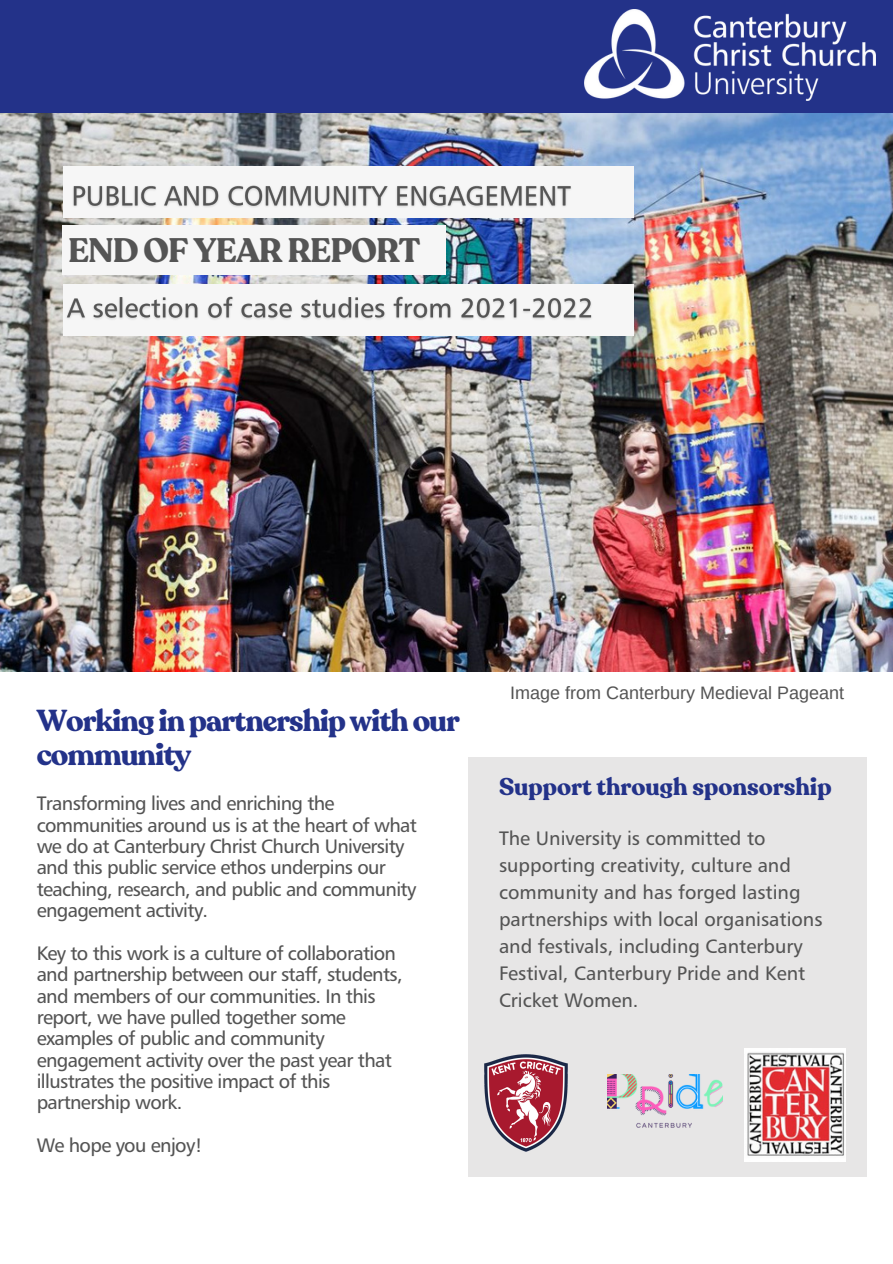
<style>
.page{position:relative;width:893px;height:1264px;background:#fff}
.page>*{position:absolute;margin:0;border:0;box-sizing:border-box;transform-origin:0 0}
.t1{font:700 33.6px "Recoleta";letter-spacing:-.025em;color:#545454}
.t2{font:700 30px/33.8px "Recoleta";letter-spacing:-.035em;color:#233289}
.t3{font:700 24px "Recoleta";color:#233289}
.t4{font:19.5px/21.3px "Humanist 777 BT Roman B";letter-spacing:-.035em;color:#545454}
.t5{font:19.5px/27px "Humanist 777 BT Roman B";color:#545454}
.t6{font:18px "Arimo";color:#545454}
</style>
<div class="page">
<img style="left:0;top:112px;width:892px;height:559px">
<div style="left:0;top:0;width:892px;height:112px;background:#233289"></div>
<div style="left:468px;top:757px;width:398px;height:419px;background:#e6e5e5"></div>
<div style="left:63px;top:225px;width:383px;height:49px;background:#f6f6f6"></div>
<div style="left:64px;top:284px;width:569px;height:51px;background:#f6f6f6"></div>
<div style="left:64px;top:166px;width:569px;height:52px;background:#f6f6f6"></div>
<img style="left:607px;top:1074px;width:115px;height:52px">
<img style="left:744px;top:1048px;width:101px;height:113px">
<img style="left:484px;top:1054px;width:84px;height:98px">
<img style="left:585px;top:10px;width:290px;height:91px">
<img style="left:63px;top:287px;width:529px;height:43px">
<img style="left:73px;top:185px;width:498px;height:22px">
<h1 class="t1" style="left:68px;top:228px;width:354px">END OF YEAR REPORT</h1>
<h2 class="t2" style="left:37px;top:705px;width:424px">Working in partnership with our community</h2>
<p class="t4" style="left:37px;top:792px;width:382px">Transforming lives and enriching the communities around us is at the heart of what we do at Canterbury Christ Church University and this public service ethos underpins our teaching, research, and public and community engagement activity.</p>
<p class="t4" style="left:37px;top:942px;width:367px">Key to this work is a culture of collaboration and partnership between our staff, students, and members of our communities. In this report, we have pulled together some examples of public and community engagement activity over the past year that illustrates the positive impact of this partnership work.</p>
<p class="t4" style="left:37px;top:1134px;width:167px">We hope you enjoy!</p>
<p class="t6" style="left:510px;top:682px;width:335px">Image from Canterbury Medieval Pageant</p>
<p class="t3" style="left:499px;top:771px;width:334px">Support through sponsorship</p>
<p class="t5" style="left:499px;top:824px;width:325px">The University is committed to supporting creativity, culture and community and has forged lasting partnerships with local organisations and festivals, including Canterbury<br>Festival, Canterbury Pride and Kent<br>Cricket Women.</p>
</div>
